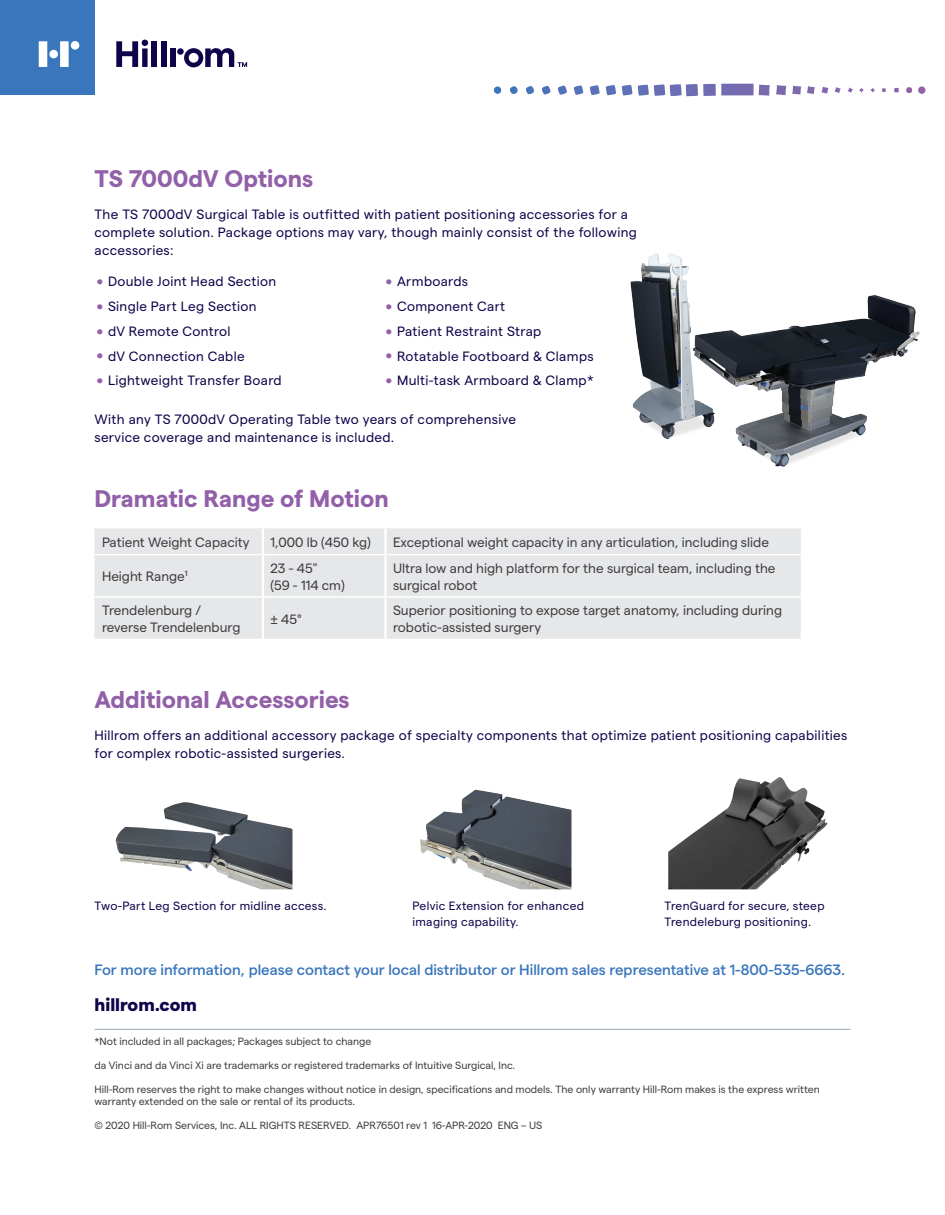
<style>
.page{position:relative;width:945px;height:1215px;background:#fff}
.page>*{position:absolute;margin:0;border:0;box-sizing:border-box;transform-origin:0 0}
.t1{font:42px "Matter";color:#9260a8}
.t2{font:700 24px "Matter";color:#9260a8}
.t3{font:800 18px "Matter";color:#0d0449}
.t4{font:500 15px "Matter";color:#3976bc}
.t5{font:13.5px/18px "Matter";letter-spacing:.025em;color:#0d0449}
.t6{font:13.5px/16.5px "Matter";color:#3e3e3f}
.t7{font:12px/16.5px "Matter";letter-spacing:.025em;color:#0d0449}
.t8{font:10.5px/12px "Matter";color:#3e3e3f}
</style>
<div class="page">
<div style="left:0;top:0;width:94px;height:94px;background:#3976bc"></div>
<svg style="left:39px;top:41px;width:8px;height:26px"></svg>
<svg style="left:60px;top:41px;width:9px;height:26px"></svg>
<div style="left:71px;top:41px;width:8px;height:9px;background:#fff;border-radius:50%"></div>
<div style="left:152px;top:41px;width:5px;height:26px;background:#0d0449"></div>
<div style="left:161px;top:41px;width:5px;height:26px;background:#0d0449"></div>
<div style="left:170px;top:48px;width:6px;height:19px;background:#0d0449"></div>
<svg style="left:177px;top:48px;width:7px;height:7px"></svg>
<svg style="left:116px;top:40px;width:32px;height:27px"></svg>
<div style="left:49px;top:50px;width:9px;height:8px;background:#fff;border-radius:50%"></div>
<svg style="left:184px;top:48px;width:63px;height:19px"></svg>
<hr style="left:94px;top:1029px;width:756px;height:1px;background:#9badb7">
<div style="left:95px;top:528px;width:706px;height:111px;background:#e6e7e9"></div>
<hr style="left:262px;top:528px;width:2px;height:26px;background:#fff">
<hr style="left:384px;top:528px;width:3px;height:26px;background:#fff">
<hr style="left:262px;top:555px;width:2px;height:41px;background:#fff">
<hr style="left:384px;top:555px;width:3px;height:41px;background:#fff">
<hr style="left:262px;top:598px;width:2px;height:41px;background:#fff">
<hr style="left:384px;top:598px;width:3px;height:41px;background:#fff">
<hr style="left:95px;top:554px;width:168px;height:1px;background:#fff">
<hr style="left:263px;top:554px;width:123px;height:1px;background:#fff">
<hr style="left:385px;top:554px;width:416px;height:1px;background:#fff">
<hr style="left:95px;top:596px;width:168px;height:2px;background:#fff">
<hr style="left:263px;top:596px;width:123px;height:2px;background:#fff">
<hr style="left:385px;top:596px;width:416px;height:2px;background:#fff">
<svg style="left:494px;top:84px;width:432px;height:12px"></svg>
<img style="left:668px;top:777px;width:160px;height:112px">
<img style="left:420px;top:790px;width:151px;height:99px">
<img style="left:115px;top:802px;width:177px;height:87px">
<img style="left:630px;top:253px;width:290px;height:214px">
<h2 class="t2" style="left:95px;top:161px;width:220px">TS 7000dV Options</h2>
<p class="t5" style="left:95px;top:204px;width:544px">The TS 7000dV Surgical Table is outfitted with patient positioning accessories for a complete solution. Package options may vary, though mainly consist of the following accessories:</p>
<h1 class="t1" style="left:95px;top:239px;width:12px">.</h1>
<p class="t5" style="left:108px;top:272px;width:170px">Double Joint Head Section</p>
<h1 class="t1" style="left:95px;top:264px;width:12px">.</h1>
<p class="t5" style="left:108px;top:296px;width:150px">Single Part Leg Section</p>
<h1 class="t1" style="left:95px;top:288px;width:12px">.</h1>
<p class="t5" style="left:108px;top:321px;width:124px">dV Remote Control</p>
<h1 class="t1" style="left:95px;top:313px;width:12px">.</h1>
<p class="t5" style="left:108px;top:346px;width:138px">dV Connection Cable</p>
<h1 class="t1" style="left:95px;top:338px;width:12px">.</h1>
<p class="t5" style="left:108px;top:371px;width:175px">Lightweight Transfer Board</p>
<h1 class="t1" style="left:384px;top:239px;width:12px">.</h1>
<p class="t5" style="left:397px;top:272px;width:73px">Armboards</p>
<h1 class="t1" style="left:384px;top:264px;width:12px">.</h1>
<p class="t5" style="left:397px;top:296px;width:109px">Component Cart</p>
<h1 class="t1" style="left:384px;top:288px;width:12px">.</h1>
<p class="t5" style="left:397px;top:321px;width:146px">Patient Restraint Strap</p>
<h1 class="t1" style="left:384px;top:313px;width:12px">.</h1>
<p class="t5" style="left:397px;top:346px;width:198px">Rotatable Footboard &amp; Clamps</p>
<h1 class="t1" style="left:384px;top:338px;width:12px">.</h1>
<p class="t5" style="left:397px;top:371px;width:198px">Multi-task Armboard &amp; Clamp*</p>
<p class="t5" style="left:94px;top:409px;width:423px">With any TS 7000dV Operating Table two years of comprehensive service coverage and maintenance is included.</p>
<h2 class="t2" style="left:95px;top:481px;width:296px">Dramatic Range of Motion</h2>
<p class="t6" style="left:102px;top:532px;width:149px">Patient Weight Capacity</p>
<p class="t6" style="left:270px;top:532px;width:102px">1,000 lb (450 kg)</p>
<p class="t6" style="left:393px;top:532px;width:377px">Exceptional weight capacity in any articulation, including slide</p>
<p class="t6" style="left:102px;top:567px;width:87px">Height Range¹</p>
<p class="t6" style="left:270px;top:559px;width:76px">23 - 45"<br>(59 - 114 cm)</p>
<p class="t6" style="left:393px;top:559px;width:384px">Ultra low and high platform for the surgical team, including the surgical robot</p>
<p class="t6" style="left:102px;top:601px;width:140px">Trendelenburg / reverse Trendelenburg</p>
<p class="t6" style="left:271px;top:610px;width:33px">± 45°</p>
<p class="t6" style="left:393px;top:601px;width:390px">Superior positioning to expose target anatomy, including during robotic-assisted surgery</p>
<h2 class="t2" style="left:95px;top:682px;width:257px">Additional Accessories</h2>
<p class="t5" style="left:95px;top:725px;width:754px">Hillrom offers an additional accessory package of specialty components that optimize patient positioning capabilities for complex robotic-assisted surgeries.</p>
<p class="t7" style="left:94px;top:896px;width:234px">Two-Part Leg Section for midline access.</p>
<p class="t7" style="left:412px;top:896px;width:173px">Pelvic Extension for enhanced imaging capability.</p>
<p class="t7" style="left:664px;top:896px;width:162px">TrenGuard for secure, steep<br>Trendeleburg positioning.</p>
<p class="t4" style="left:94px;top:959px;width:752px">For more information, please contact your local distributor or Hillrom sales representative at 1-800-535-6663.</p>
<h3 class="t3" style="left:94px;top:991px;width:104px">hillrom.com</h3>
<p class="t8" style="left:94px;top:1035px;width:278px">*Not included in all packages; Packages subject to change</p>
<p class="t8" style="left:94px;top:1059px;width:422px">da Vinci and da Vinci Xi are trademarks or registered trademarks of Intuitive Surgical, Inc.</p>
<p class="t8" style="left:94px;top:1083px;width:727px">Hill-Rom reserves the right to make changes without notice in design, specifications and models. The only warranty Hill-Rom makes is the express written warranty extended on the sale or rental of its products.</p>
<p class="t8" style="left:94px;top:1119px;width:449px">© 2020 Hill-Rom Services, Inc. ALL RIGHTS RESERVED. APR76501 rev 1 16-APR-2020 ENG – US</p>
</div>
